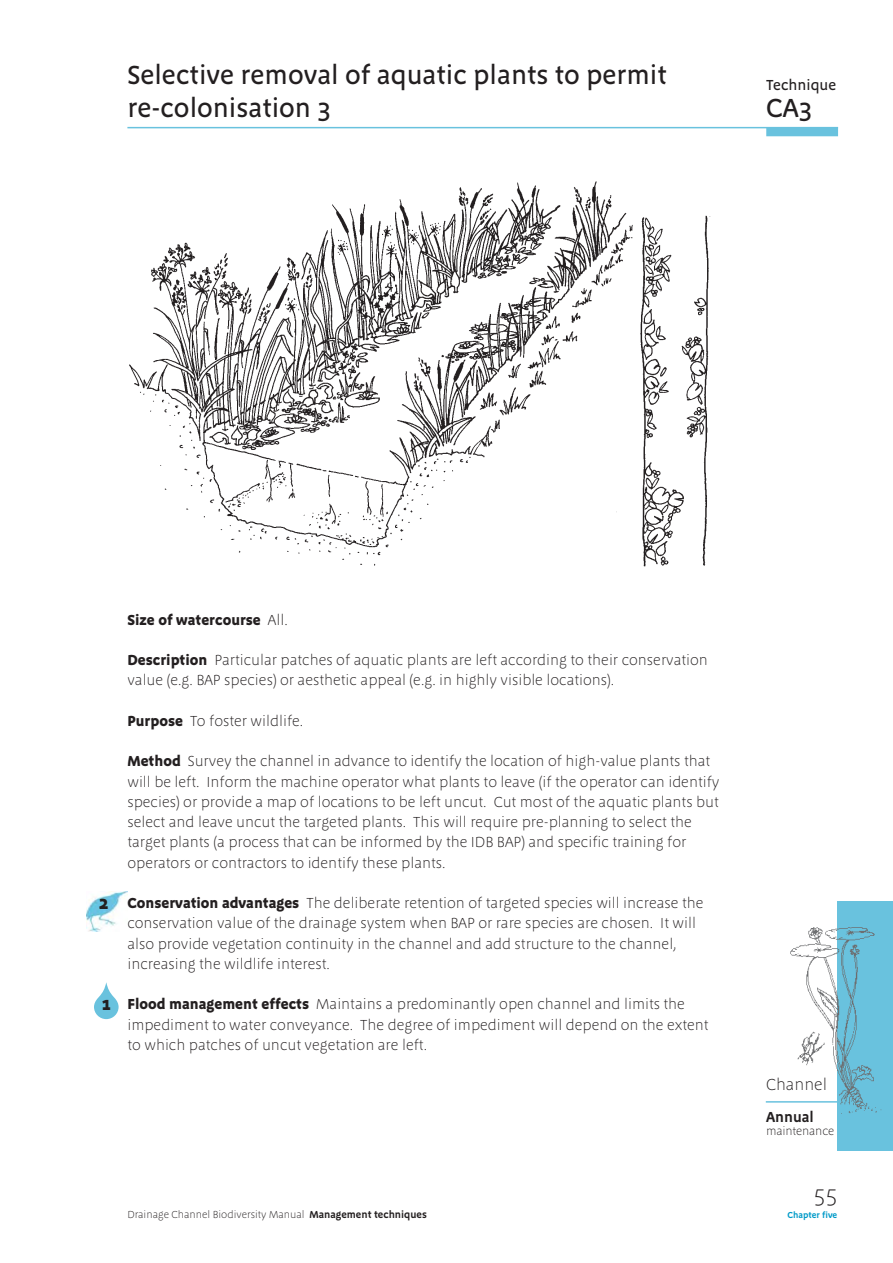
<style>
.page{position:relative;width:893px;height:1263px;background:#fff}
.page>*{position:absolute;margin:0;border:0;box-sizing:border-box;transform-origin:0 0}
.t1{font:500 27px/32.4px "Megano";color:#231f20}
.t2{font:300 24px "Megano";color:#231f20}
.t3{font:700 19.2px "Megano";color:#231f20}
.t4{font:300 16.5px "Megano";color:#231f20}
.t5{font:300 15px/20.2px "Megano";color:#231f20}
.t6{font:700 15px "Megano";color:#231f20}
.t7{font:500 15px "Megano";color:#231f20}
.t8{font:600 15px "Megano";color:#231f20}
.t9{font:300 12px "Megano";letter-spacing:-.015em;color:#231f20}
.t10{font:300 10.5px "Megano";color:#231f20}
.t11{font:600 9px "Megano";color:#009ac8}
.s1{font-weight:300}
.s2{font-weight:700}
.s3{font-weight:600}
</style>
<div class="page">
<div style="left:766px;top:127px;width:72px;height:9px;background:#69c2de"></div>
<hr style="left:127px;top:127px;width:711px;height:1px;background:#69c2de">
<img style="left:129px;top:181px;width:582px;height:386px">
<img style="left:87px;top:891px;width:41px;height:41px">
<hr style="left:765px;top:1101px;width:121px;height:2px;background:#69c2de">
<div style="left:837px;top:901px;width:55px;height:249px;background:#69c2de"></div>
<img style="left:781px;top:927px;width:101px;height:187px">
<h1 class="t1" style="left:127px;top:61px;width:541px">Selective removal of aquatic plants to permit re-colonisation 3</h1>
<p class="t7" style="left:766px;top:78px;width:71px">Technique</p>
<h1 class="t1" style="left:766px;top:93px;width:48px">CA3</h1>
<p class="t3" style="left:99px;top:894px;width:11px">2</p>
<p class="t3" style="left:102px;top:995px;width:10px">1</p>
<p class="t6" style="left:127px;top:613px;width:162px">Size of watercourse <span class="s1">All.</span></p>
<p class="t5" style="left:127px;top:651px;width:582px"><span class="s2">Description</span> Particular patches of aquatic plants are left according to their conservation value (e.g. BAP species) or aesthetic appeal (e.g. in highly visible locations).</p>
<p class="t5" style="left:127px;top:712px;width:177px"><span class="s2">Purpose</span> To foster wildlife.</p>
<p class="t5" style="left:127px;top:752px;width:593px"><span class="s2">Method</span> Survey the channel in advance to identify the location of high-value plants that will be left. Inform the machine operator what plants to leave (if the operator can identify species) or provide a map of locations to be left uncut. Cut most of the aquatic plants but select and leave uncut the targeted plants. This will require pre-planning to select the target plants (a process that can be informed by the IDB BAP) and specific training for operators or contractors to identify these plants.</p>
<p class="t5" style="left:127px;top:894px;width:577px"><span class="s2">Conservation advantages</span> The deliberate retention of targeted species will increase the conservation value of the drainage system when BAP or rare species are chosen. It will also provide vegetation continuity in the channel and add structure to the channel, increasing the wildlife interest.</p>
<p class="t5" style="left:127px;top:995px;width:582px"><span class="s2">Flood management effects</span> Maintains a predominantly open channel and limits the impediment to water conveyance. The degree of impediment will depend on the extent to which patches of uncut vegetation are left.</p>
<p class="t10" style="left:127px;top:1210px;width:301px">Drainage Channel Biodiversity Manual <span class="s3">Management techniques</span></p>
<p class="t4" style="left:766px;top:1077px;width:63px">Channel</p>
<p class="t8" style="left:766px;top:1110px;width:49px">Annual</p>
<p class="t9" style="left:766px;top:1126px;width:70px">maintenance</p>
<h2 class="t2" style="left:813px;top:1183px;width:25px">55</h2>
<p class="t11" style="left:787px;top:1211px;width:51px">Chapter five</p>
</div>
